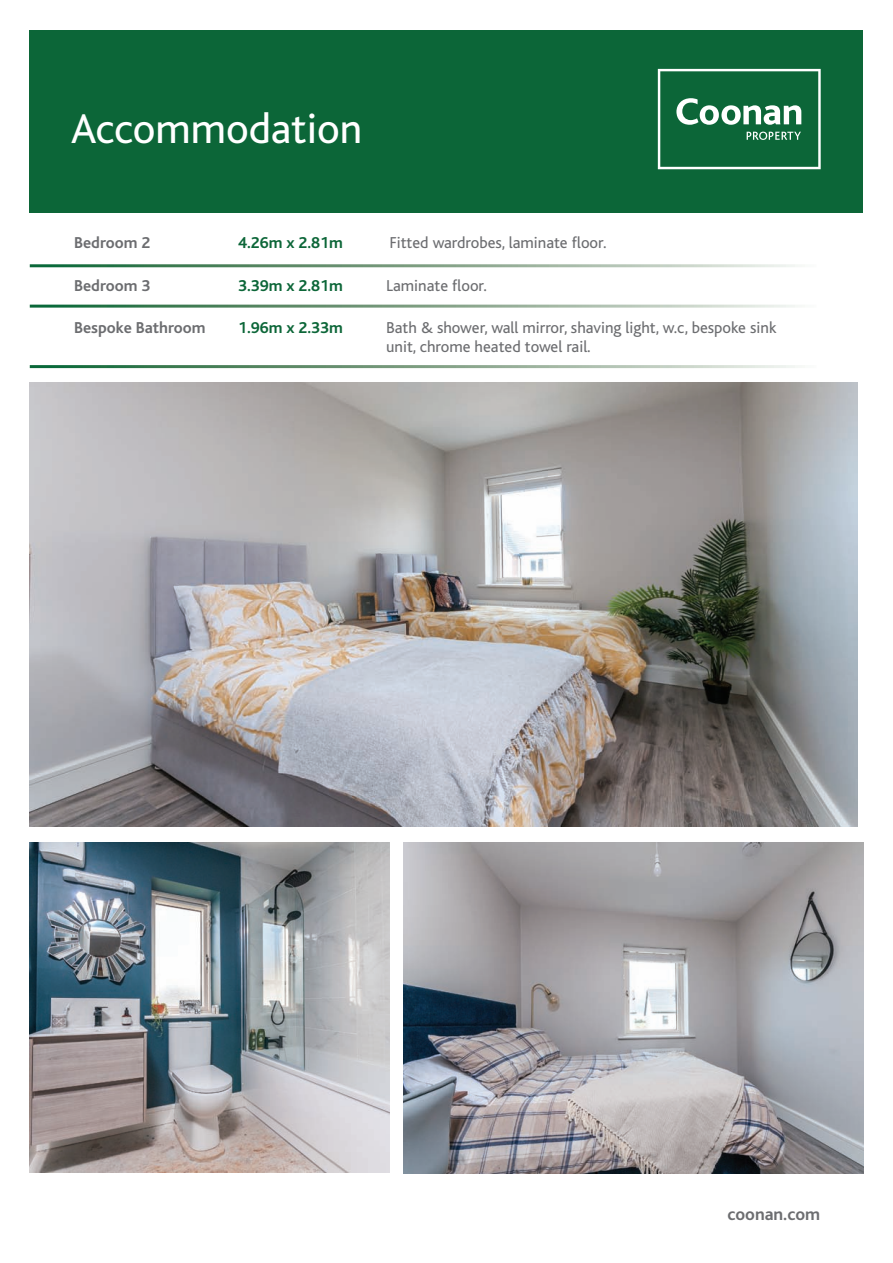
<style>
.page{position:relative;width:893px;height:1263px;background:#fff}
.page>*{position:absolute;margin:0;border:0;box-sizing:border-box;transform-origin:0 0}
.t1{font:43.5px "Bliss";color:#fff}
.t2{font:700 18px "Bliss";color:#6c6d70}
.t3{font:16.5px/18.6px "Bliss";color:#6c6d70}
.t4{font:700 16.5px "Bliss";color:#0c6638}
.t5{font:700 16.5px "Bliss";color:#6c6d70}
</style>
<div class="page">
<div style="left:30px;top:30px;width:833px;height:183px;background:#0c6638"></div>
<svg style="left:658px;top:69px;width:163px;height:100px"></svg>
<img style="left:30px;top:842px;width:359px;height:331px">
<img style="left:404px;top:842px;width:459px;height:332px">
<img style="left:30px;top:383px;width:827px;height:443px">
<h1 class="t1" style="left:71px;top:105px;width:293px">Accommodation</h1>
<p class="t5" style="left:74px;top:234px;width:78px">Bedroom 2</p>
<p class="t4" style="left:238px;top:234px;width:106px">4.26m x 2.81m</p>
<p class="t3" style="left:389px;top:234px;width:219px">Fitted wardrobes, laminate floor.</p>
<p class="t5" style="left:74px;top:277px;width:78px">Bedroom 3</p>
<p class="t4" style="left:238px;top:277px;width:106px">3.39m x 2.81m</p>
<p class="t3" style="left:386px;top:276px;width:102px">Laminate floor.</p>
<p class="t5" style="left:74px;top:319px;width:133px">Bespoke Bathroom</p>
<p class="t3" style="left:386px;top:319px;width:392px">Bath &amp; shower, wall mirror, shaving light, w.c, bespoke sink unit, chrome heated towel rail.</p>
<p class="t4" style="left:238px;top:319px;width:106px">1.96m x 2.33m</p>
<p class="t2" style="left:727px;top:1204px;width:94px">coonan.com</p>
</div>
